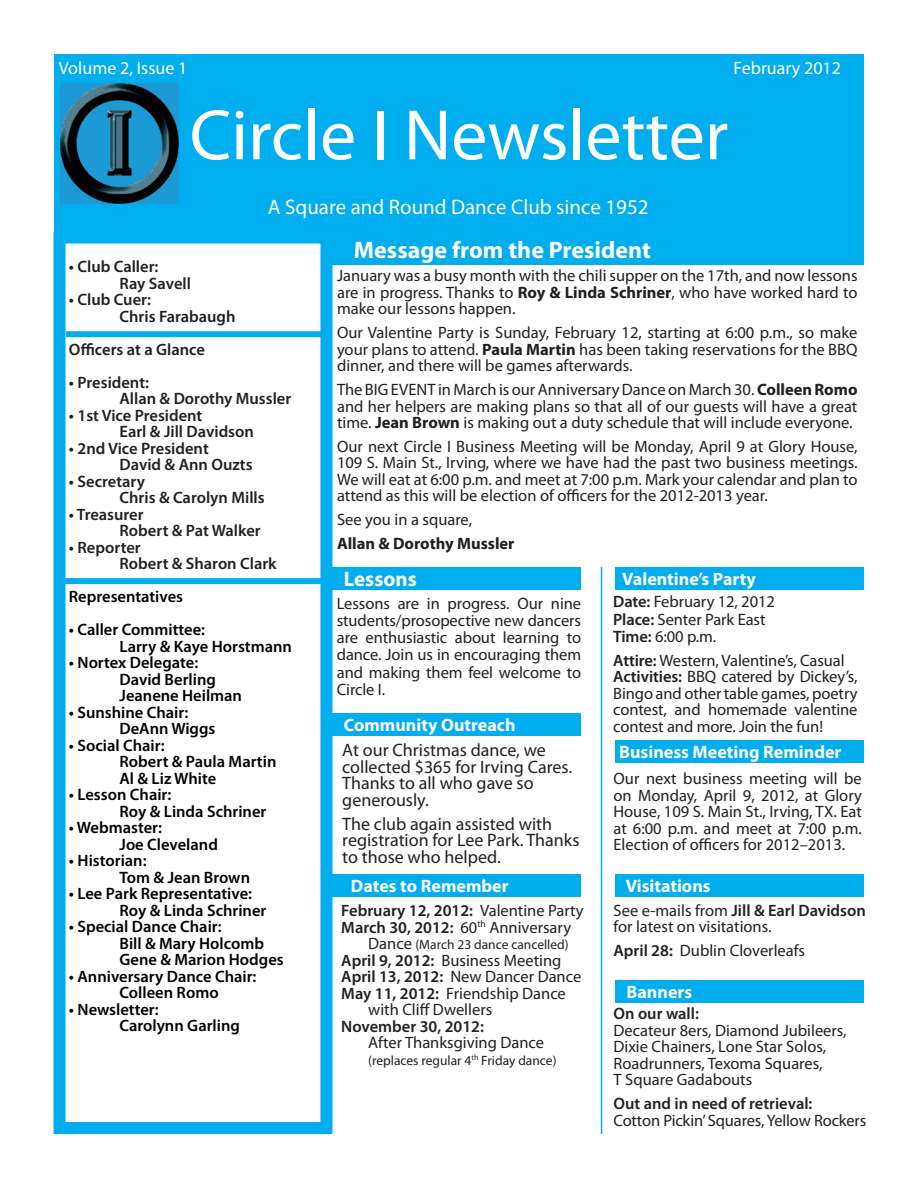
<style>
.page{position:relative;width:918px;height:1188px;background:#fff}
.page>*{position:absolute;margin:0;border:0;box-sizing:border-box;transform-origin:0 0}
.t1{font:72px "Myriad Pro";color:#fff}
.t2{font:700 24px "Myriad Pro";color:#fff}
.t3{font:21px "Myriad Pro";color:#fff}
.t4{font:700 21px "Myriad Pro";color:#fff}
.t5{font:18px/16.5px "Myriad Pro";color:#231f20}
.t6{font:700 18px "Myriad Pro";color:#fff}
.t7{font:18px "Myriad Pro";color:#fff}
.t8{font:16.5px/16.5px "Myriad Pro";color:#231f20;text-align:justify}
.t9{font:600 16.5px "Myriad Pro";color:#000}
.t10{font:600 16.5px "Myriad Pro";color:#231f20}
.t11{font:700 16.5px "Myriad Pro";color:#231f20}
.t12{font:13.5px "Myriad Pro";color:#231f20}
.s1{font-weight:700}
.s2{font-weight:600}
.s3{font-weight:400}
.s4{font-size:16.5px}
</style>
<div class="page">
<div style="left:54px;top:54px;width:810px;height:178px;background:#00aeef"></div>
<img style="left:60px;top:83px;width:118px;height:120px">
<div style="left:54px;top:231px;width:278px;height:903px;border:12px solid #00aeef"></div>
<div style="left:66px;top:331px;width:262px;height:6px;background:#00aeef"></div>
<div style="left:64px;top:578px;width:264px;height:6px;background:#00aeef"></div>
<div style="left:328px;top:231px;width:536px;height:33px;background:#00aeef"></div>
<div style="left:333px;top:567px;width:248px;height:22px;background:#00aeef"></div>
<div style="left:616px;top:740px;width:248px;height:22px;background:#00aeef"></div>
<div style="left:616px;top:874px;width:248px;height:22px;background:#00aeef"></div>
<div style="left:333px;top:874px;width:248px;height:22px;background:#00aeef"></div>
<div style="left:616px;top:981px;width:248px;height:22px;background:#00aeef"></div>
<hr style="left:601px;top:567px;width:1px;height:567px;background:#00aeef">
<div style="left:333px;top:713px;width:248px;height:22px;background:#00aeef"></div>
<div style="left:616px;top:567px;width:248px;height:22px;background:#00aeef"></div>
<p class="t7" style="left:59px;top:57px;width:130px">Volume 2, Issue 1</p>
<p class="t7" style="left:734px;top:57px;width:109px">February 2012</p>
<p class="t1" style="left:190px;top:91px;width:540px">Circle I Newsletter</p>
<p class="t3" style="left:268px;top:194px;width:382px">A Square and Round Dance Club since 1952</p>
<p class="t10" style="left:69px;top:256px;width:91px">• Club Caller:</p>
<p class="t10" style="left:120px;top:273px;width:73px">Ray Savell</p>
<p class="t10" style="left:69px;top:289px;width:84px">• Club Cuer:</p>
<p class="t10" style="left:120px;top:306px;width:117px">Chris Farabaugh</p>
<p class="t10" style="left:69px;top:339px;width:138px">Officers at a Glance</p>
<p class="t10" style="left:69px;top:372px;width:82px">• President:</p>
<p class="t10" style="left:120px;top:388px;width:173px">Allan &amp; Dorothy Mussler</p>
<p class="t10" style="left:69px;top:405px;width:135px">• 1st Vice President</p>
<p class="t10" style="left:120px;top:421px;width:136px">Earl &amp; Jill Davidson</p>
<p class="t10" style="left:69px;top:438px;width:141px">• 2nd Vice President</p>
<p class="t10" style="left:120px;top:454px;width:135px">David &amp; Ann Ouzts</p>
<p class="t10" style="left:69px;top:471px;width:78px">• Secretary</p>
<p class="t10" style="left:120px;top:487px;width:147px">Chris &amp; Carolyn Mills</p>
<p class="t10" style="left:69px;top:504px;width:76px">• Treasurer</p>
<p class="t10" style="left:120px;top:520px;width:143px">Robert &amp; Pat Walker</p>
<p class="t10" style="left:69px;top:537px;width:73px">• Reporter</p>
<p class="t10" style="left:120px;top:553px;width:159px">Robert &amp; Sharon Clark</p>
<p class="t9" style="left:69px;top:586px;width:116px">Representatives</p>
<p class="t9" style="left:69px;top:619px;width:138px">• Caller Committee:</p>
<p class="t9" style="left:120px;top:636px;width:174px">Larry &amp; Kaye Horstmann</p>
<p class="t9" style="left:69px;top:652px;width:131px">• Nortex Delegate:</p>
<p class="t9" style="left:120px;top:669px;width:98px">David Berling</p>
<p class="t9" style="left:120px;top:685px;width:124px">Jeanene Heilman</p>
<p class="t9" style="left:69px;top:702px;width:121px">• Sunshine Chair:</p>
<p class="t9" style="left:120px;top:718px;width:97px">DeAnn Wiggs</p>
<p class="t9" style="left:69px;top:735px;width:97px">• Social Chair:</p>
<p class="t9" style="left:120px;top:751px;width:158px">Robert &amp; Paula Martin</p>
<p class="t9" style="left:120px;top:768px;width:98px">Al &amp; Liz White</p>
<p class="t9" style="left:69px;top:784px;width:104px">• Lesson Chair:</p>
<p class="t9" style="left:120px;top:801px;width:148px">Roy &amp; Linda Schriner</p>
<p class="t9" style="left:69px;top:817px;width:95px">• Webmaster:</p>
<p class="t9" style="left:120px;top:834px;width:100px">Joe Cleveland</p>
<p class="t9" style="left:69px;top:850px;width:79px">• Historian:</p>
<p class="t9" style="left:120px;top:867px;width:132px">Tom &amp; Jean Brown</p>
<p class="t9" style="left:69px;top:883px;width:185px">• Lee Park Representative:</p>
<p class="t9" style="left:120px;top:900px;width:148px">Roy &amp; Linda Schriner</p>
<p class="t9" style="left:69px;top:916px;width:154px">• Special Dance Chair:</p>
<p class="t9" style="left:120px;top:933px;width:146px">Bill &amp; Mary Holcomb</p>
<p class="t9" style="left:120px;top:949px;width:166px">Gene &amp; Marion Hodges</p>
<p class="t9" style="left:69px;top:966px;width:189px">• Anniversary Dance Chair:</p>
<p class="t9" style="left:120px;top:982px;width:101px">Colleen Romo</p>
<p class="t9" style="left:69px;top:999px;width:91px">• Newsletter:</p>
<p class="t9" style="left:120px;top:1015px;width:122px">Carolynn Garling</p>
<p class="t2" style="left:354px;top:234px;width:298px">Message from the President</p>
<p class="t8" style="left:337px;top:267px;width:522px">January was a busy month with the chili supper on the 17th, and now lessons are in progress. Thanks to <span class="s1">Roy &amp; Linda Schriner</span>, who have worked hard to make our lessons happen.</p>
<p class="t8" style="left:337px;top:324px;width:522px">Our Valentine Party is Sunday, February 12, starting at 6:00 p.m., so make your plans to attend. <span class="s1">Paula Martin</span> has been taking reservations for the BBQ dinner, and there will be games afterwards.</p>
<p class="t8" style="left:337px;top:381px;width:522px">The BIG EVENT in March is our Anniversary Dance on March 30. <span class="s1">Colleen Romo </span>and her helpers are making plans so that all of our guests will have a great time. <span class="s1">Jean Brown</span> is making out a duty schedule that will include everyone.</p>
<p class="t8" style="left:337px;top:438px;width:522px">Our next Circle I Business Meeting will be Monday, April 9 at Glory House, 109 S. Main St., Irving, where we have had the past two business meetings.<br>We will eat at 6:00 p.m. and meet at 7:00 p.m. Mark your calendar and plan to attend as this will be election of officers for the 2012-2013 year.</p>
<p class="t8" style="left:337px;top:511px;width:137px">See you in a square,</p>
<p class="t11" style="left:337px;top:533px;width:179px">Allan &amp; Dorothy Mussler</p>
<p class="t4" style="left:344px;top:565px;width:75px">Lessons</p>
<p class="t8" style="left:337px;top:594px;width:246px;line-height:17.2px">Lessons are in progress. Our nine students/prosopective new dancers are enthusiastic about learning to dance. Join us in encouraging them and making them feel welcome to Circle I.</p>
<p class="t6" style="left:344px;top:713px;width:173px">Community Outreach</p>
<p class="t5" style="left:342px;top:742px;width:231px">At our Christmas dance, we collected $365 for Irving Cares.<br>Thanks to all who gave so generously.</p>
<p class="t5" style="left:342px;top:815px;width:239px">The club again assisted with registration for Lee Park. Thanks to those who helped.</p>
<p class="t6" style="left:622px;top:567px;width:135px">Valentine’s Party</p>
<p class="t8" style="left:613px;top:593px;width:163px"><span class="s2">Date:</span> February 12, 2012</p>
<p class="t8" style="left:613px;top:611px;width:154px"><span class="s2">Place:</span> Senter Park East</p>
<p class="t8" style="left:613px;top:628px;width:105px"><span class="s2">Time:</span> 6:00 p.m.</p>
<p class="t8" style="left:613px;top:652px;width:233px"><span class="s2">Attire:</span> Western, Valentine’s, Casual</p>
<p class="t8" style="left:613px;top:668px;width:246px"><span class="s2">Activities:</span> BBQ catered by Dickey’s, Bingo and other table games, poetry contest, and homemade valentine contest and more. Join the fun!</p>
<p class="t6" style="left:619px;top:740px;width:224px">Business Meeting Reminder</p>
<p class="t8" style="left:614px;top:770px;width:250px">Our next business meeting will be on Monday, April 9, 2012, at Glory House, 109 S. Main St., Irving, TX. Eat at 6:00 p.m. and meet at 7:00 p.m.<br>Election of officers for 2012–2013.</p>
<p class="t6" style="left:351px;top:874px;width:159px">Dates to Remember</p>
<p class="t6" style="left:626px;top:874px;width:86px">Visitations</p>
<p class="t10" style="left:341px;top:900px;width:244px">February 12, 2012: <span class="s3">Valentine Party</span></p>
<p class="t10" style="left:341px;top:917px;width:231px">March 30, 2012: <span class="s3">60</span><sup>th</sup> <span class="s3">Anniversary</span></p>
<p class="t12" style="left:368px;top:936px;width:202px"><span class="s4">Dance</span> (March 23 dance cancelled)</p>
<p class="t8" style="left:341px;top:952px;width:222px"><span class="s2">April 9, 2012:</span> Business Meeting</p>
<p class="t8" style="left:341px;top:968px;width:242px"><span class="s2">April 13, 2012:</span> New Dancer Dance</p>
<p class="t8" style="left:368px;top:985px;width:199px;text-indent:-27px"><span class="s2">May 11, 2012:</span> Friendship Dance with Cliff Dwellers</p>
<p class="t8" style="left:368px;top:1018px;width:177px;text-indent:-27px"><span class="s2">November 30, 2012:<br></span>After Thanksgiving Dance</p>
<p class="t12" style="left:368px;top:1052px;width:190px">(replaces regular 4<sup>th</sup> Friday dance)</p>
<p class="t8" style="left:614px;top:902px;width:254px">See e-mails from <span class="s2">Jill &amp; Earl Davidson </span>for latest on visitations.</p>
<p class="t8" style="left:614px;top:942px;width:193px"><span class="s2">April 28:</span> Dublin Cloverleafs</p>
<p class="t6" style="left:627px;top:981px;width:67px">Banners</p>
<p class="t10" style="left:614px;top:1003px;width:87px">On our wall:</p>
<p class="t8" style="left:614px;top:1022px;width:235px;text-align:left">Decateur 8ers, Diamond Jubileers,<br>Dixie Chainers, Lone Star Solos,<br>Roadrunners, Texoma Squares,<br>T Square Gadabouts</p>
<p class="t10" style="left:614px;top:1093px;width:201px">Out and in need of retrieval:</p>
<p class="t8" style="left:614px;top:1112px;width:254px">Cotton Pickin’ Squares, Yellow Rockers</p>
</div>
